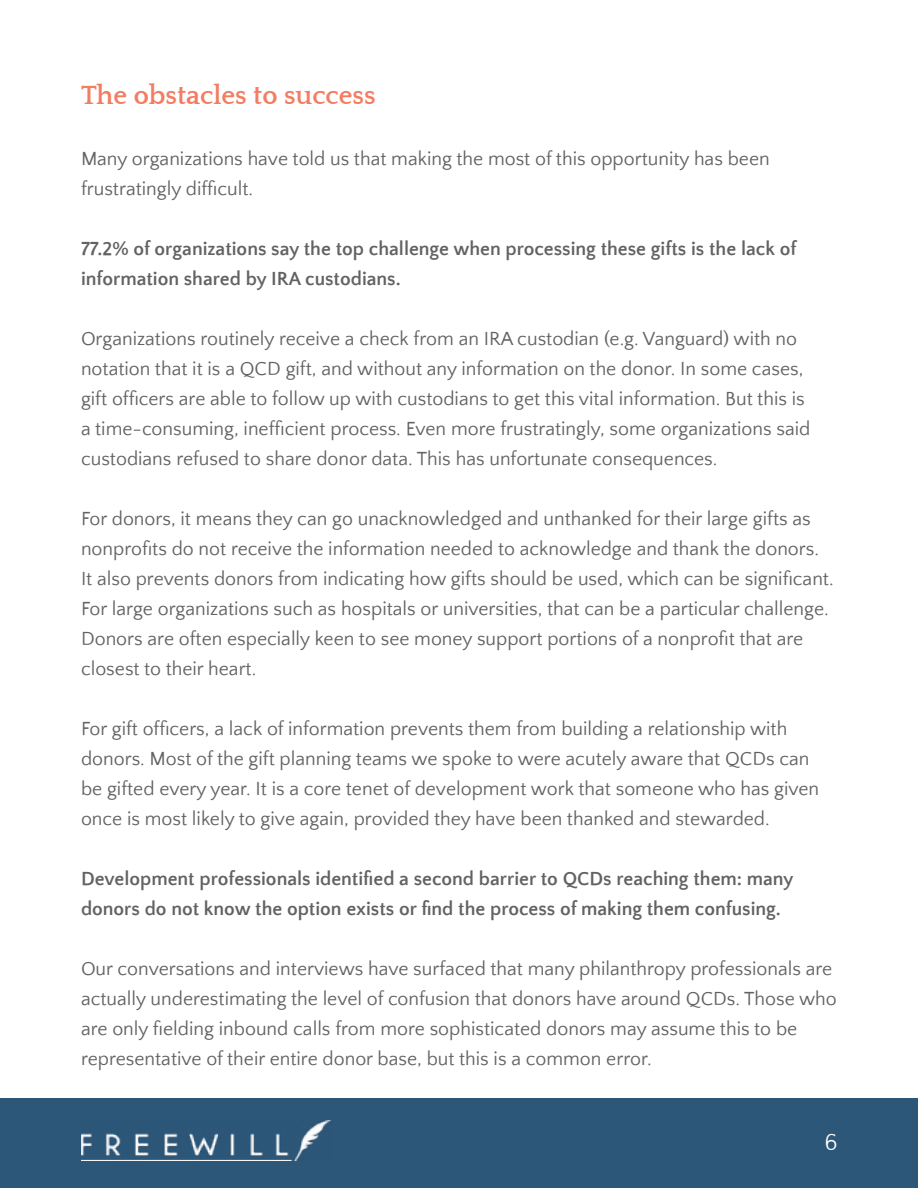
<style>
.page{position:relative;width:918px;height:1188px;background:#fff}
.page>*{position:absolute;margin:0;border:0;box-sizing:border-box;transform-origin:0 0}
.t1{font:700 27px "Quattrocento";color:#f47c61}
.t2{font:24px "Quattrocento";color:#fff}
.t3{font:19.5px/30px "Quattrocento Sans";color:#616264}
.t4{font:700 19.5px/30px "Quattrocento Sans";color:#616264}
</style>
<div class="page">
<div style="left:0;top:1098px;width:918px;height:90px;background:#2d5779"></div>
<img style="left:81px;top:1120px;width:250px;height:41px">
<h1 class="t1" style="left:81px;top:81px;width:296px">The obstacles to success</h1>
<p class="t3" style="left:81px;top:144px;width:690px">Many organizations have told us that making the most of this opportunity has been frustratingly difficult.</p>
<p class="t4" style="left:81px;top:234px;width:717px">77.2% of organizations say the top challenge when processing these gifts is the lack of information shared by IRA custodians.</p>
<p class="t3" style="left:81px;top:324px;width:731px">Organizations routinely receive a check from an IRA custodian (e.g. Vanguard) with no notation that it is a QCD gift, and without any information on the donor. In some cases, gift officers are able to follow up with custodians to get this vital information. But this is a time-consuming, inefficient process. Even more frustratingly, some organizations said custodians refused to share donor data. This has unfortunate consequences.</p>
<p class="t3" style="left:81px;top:504px;width:754px">For donors, it means they can go unacknowledged and unthanked for their large gifts as nonprofits do not receive the information needed to acknowledge and thank the donors.<br>It also prevents donors from indicating how gifts should be used, which can be significant.<br>For large organizations such as hospitals or universities, that can be a particular challenge.<br>Donors are often especially keen to see money support portions of a nonprofit that are closest to their heart.</p>
<p class="t3" style="left:81px;top:714px;width:740px">For gift officers, a lack of information prevents them from building a relationship with donors. Most of the gift planning teams we spoke to were acutely aware that QCDs can be gifted every year. It is a core tenet of development work that someone who has given once is most likely to give again, provided they have been thanked and stewarded.</p>
<p class="t4" style="left:81px;top:864px;width:714px">Development professionals identified a second barrier to QCDs reaching them: many donors do not know the option exists or find the process of making them confusing.</p>
<p class="t3" style="left:81px;top:954px;width:757px">Our conversations and interviews have surfaced that many philanthropy professionals are actually underestimating the level of confusion that donors have around QCDs. Those who are only fielding inbound calls from more sophisticated donors may assume this to be representative of their entire donor base, but this is a common error.</p>
<p class="t2" style="left:824px;top:1129px;width:15px">6</p>
</div>
